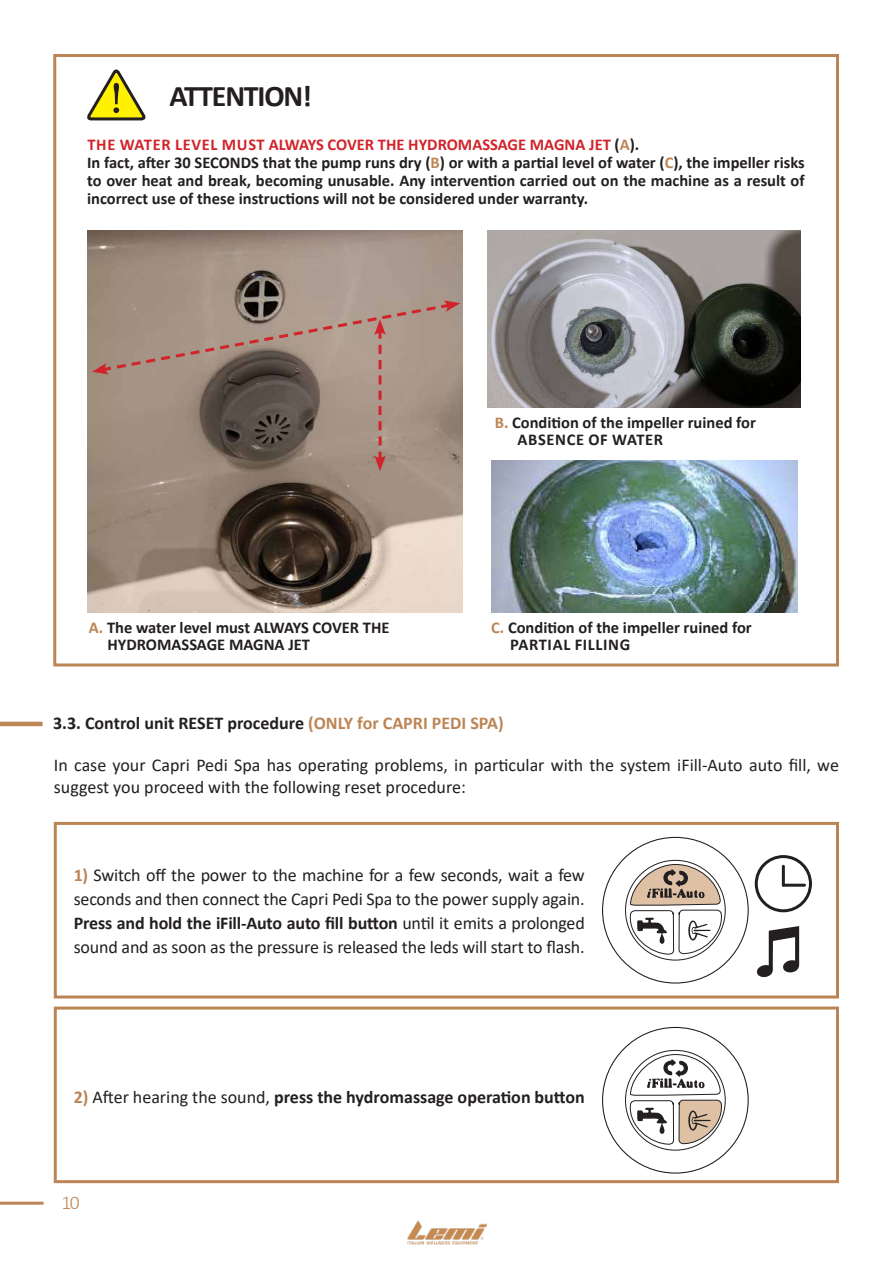
<style>
.page{position:relative;width:893px;height:1263px;background:#fff}
.page>*{position:absolute;margin:0;border:0;box-sizing:border-box;transform-origin:0 0}
.TestoDescrittivo{font:700 30px "Calibri";letter-spacing:-.04em;color:#231f20}
.t1{font:300 19.5px "Calibri";color:#bc8555}
.t2{font:18px/24px "Calibri";letter-spacing:-.01em;color:#231f20}
.t3{font:700 18px "Calibri";color:#231f20}
.TestoDescrittivo-2{font:700 16.5px/18px "Calibri";color:#231f20;text-align:justify}
.TestoDescrittivo-3{font:700 16.5px "Calibri";color:#d1232a}
.TestoDescrittivo-4{font:700 16.5px "Calibri";letter-spacing:.04em;color:#231f20}
.s1{color:#231f20}
.s2{color:#bc8555}
.s3{font-weight:700;color:#bc8555}
.s4{font-weight:700}
.s5{font-weight:400}
</style>
<div class="page">
<img style="left:407px;top:1220px;width:80px;height:24px">
<hr style="left:0;top:1202px;width:44px;height:3px;background:#bc8555">
<div style="left:54px;top:822px;width:785px;height:176px;border:3px solid #bc8555"></div>
<div style="left:54px;top:1006px;width:785px;height:177px;border:3px solid #bc8555"></div>
<div style="left:53px;top:54px;width:786px;height:612px;border:3px solid #bc8555"></div>
<svg style="left:87px;top:69px;width:59px;height:52px"></svg>
<img style="left:488px;top:231px;width:313px;height:176px">
<img style="left:88px;top:231px;width:375px;height:382px">
<svg style="left:92px;top:300px;width:368px;height:171px"></svg>
<img style="left:491px;top:461px;width:307px;height:152px">
<hr style="left:0;top:722px;width:43px;height:4px;background:#bc8555">
<svg style="left:628px;top:864px;width:96px;height:320px"></svg>
<div style="left:755px;top:855px;width:57px;height:57px;border:3px solid #231f20;border-radius:50%"></div>
<hr style="left:782px;top:866px;width:3px;height:19px;background:#231f20">
<hr style="left:783px;top:884px;width:21px;height:3px;background:#231f20">
<svg style="left:756px;top:926px;width:43px;height:52px"></svg>
<p class="TestoDescrittivo" style="left:170px;top:75px;width:144px">ATTENTION!</p>
<p class="TestoDescrittivo-3" style="left:87px;top:133px;width:553px">THE WATER LEVEL MUST ALWAYS COVER THE HYDROMASSAGE MAGNA JET <span class="s1">(</span><span class="s2">A</span><span class="s1">).</span></p>
<p class="TestoDescrittivo-2" style="left:87px;top:154px;width:719px">In fact, after 30 SECONDS that the pump runs dry (<span class="s2">B</span>) or with a partial level of water (<span class="s2">C</span>), the impeller risks to over heat and break, becoming unusable. Any intervention carried out on the machine as a result of incorrect use of these instructions will not be considered under warranty.</p>
<p class="TestoDescrittivo-2" style="left:89px;top:619px;width:302px"><span class="s2">A.</span> The water level must ALWAYS COVER THE</p>
<p class="TestoDescrittivo-2" style="left:107px;top:635px;width:204px">HYDROMASSAGE MAGNA JET</p>
<p class="TestoDescrittivo-2" style="left:495px;top:413px;width:263px"><span class="s2">B.</span> Condition of the impeller ruined for</p>
<p class="TestoDescrittivo-4" style="left:517px;top:427px;width:147px">ABSENCE OF WATER</p>
<p class="TestoDescrittivo-2" style="left:491px;top:619px;width:262px"><span class="s2">C.</span> Condition of the impeller ruined for</p>
<p class="TestoDescrittivo-4" style="left:510px;top:633px;width:122px">PARTIAL FILLING</p>
<p class="t3" style="left:53px;top:710px;width:452px">3.3. Control unit RESET procedure <span class="s2">(ONLY for CAPRI PEDI SPA)</span></p>
<p class="t2" style="left:54px;top:754px;width:786px;line-height:21.6px">In case your Capri Pedi Spa has operating problems, in particular with the system iFill-Auto auto fill, we suggest you proceed with the following reset procedure:</p>
<p class="t2" style="left:74px;top:862px;width:513px"><span class="s3">1)</span> Switch off the power to the machine for a few seconds, wait a few seconds and then connect the Capri Pedi Spa to the power supply again.</p>
<p class="t2" style="left:74px;top:910px;width:513px"><span class="s4">Press and hold the iFill-Auto auto fill button</span> until it emits a prolonged sound and as soon as the pressure is released the leds will start to flash.</p>
<p class="t3" style="left:74px;top:1084px;width:513px"><span class="s2">2)</span> <span class="s5">After hearing the sound,</span> press the hydromassage operation button</p>
<p class="t1" style="left:62px;top:1190px;width:20px">10</p>
</div>
